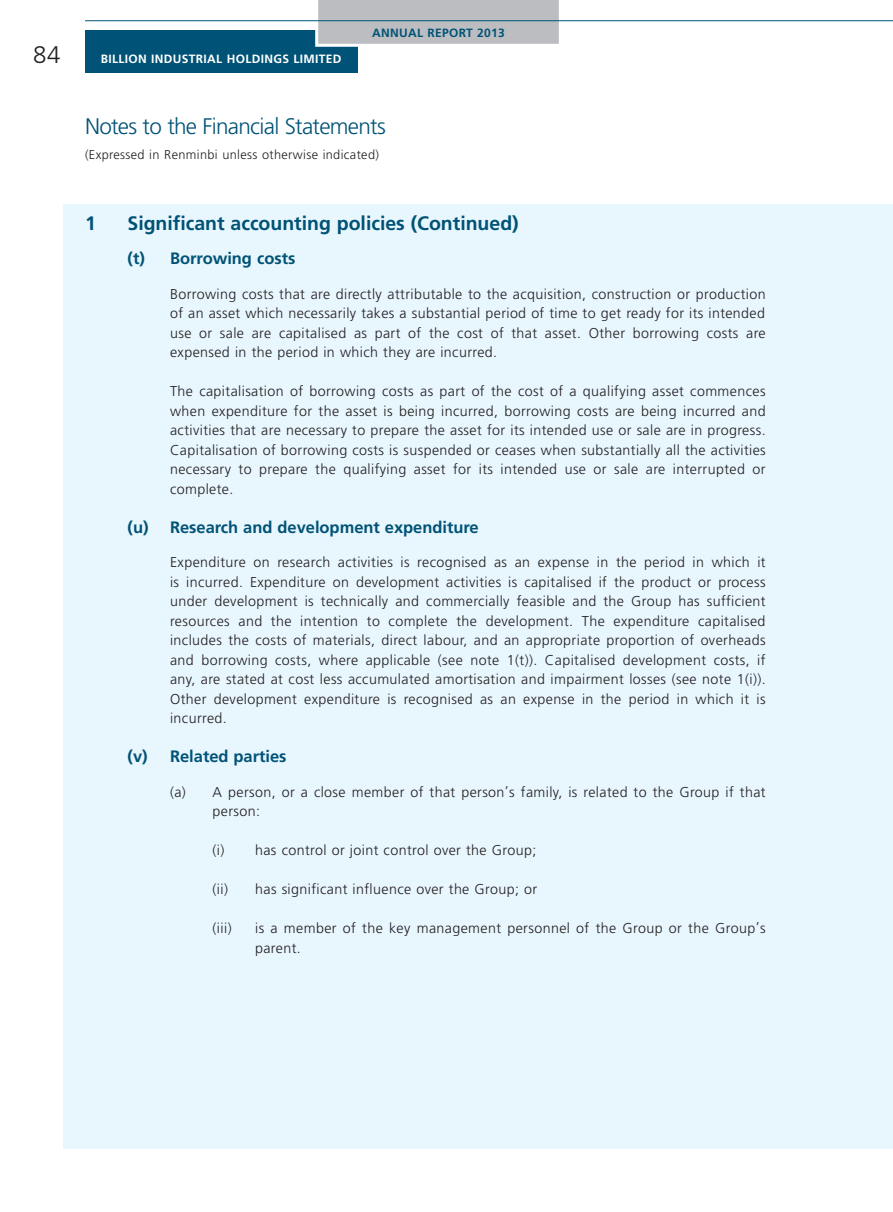
<style>
.page{position:relative;width:893px;height:1212px;background:#fff}
.page>*{position:absolute;margin:0;border:0;box-sizing:border-box;transform-origin:0 0}
.t1{font:300 24px "Frutiger LT Std";color:#231f20}
.t2{font:300 22.5px "Frutiger LT Std";letter-spacing:-.03em;color:#005376}
.Heading_1{font:700 19.5px "Frutiger LT Std";color:#005376}
.Heading_2{font:700 16.5px "Frutiger LT Std";color:#005376}
.Body_Text{font:300 14.25px/19.5px "Frutiger LT Std";letter-spacing:.03em;color:#231f20;text-align:justify}
.t3{font:300 12.75px "Frutiger LT Std";letter-spacing:.03em;color:#231f20}
.t4{font:700 12px "Frutiger LT Std";letter-spacing:.03em;color:#fff}
.t5{font:700 12px "Frutiger LT Std";letter-spacing:.03em;color:#005376}
</style>
<div class="page">
<div style="left:64px;top:204px;width:829px;height:944px;background:#e8f6fd"></div>
<div style="left:85px;top:30px;width:272px;height:42px;background:#005376"></div>
<svg style="left:315px;top:0;width:247px;height:47px"></svg>
<hr style="left:85px;top:20px;width:808px;height:1px;background:#005376">
<h1 class="t1" style="left:33px;top:41px;width:29px">84</h1>
<p class="t4" style="left:101px;top:52px;width:242px">BILLION INDUSTRIAL HOLDINGS LIMITED</p>
<p class="t5" style="left:372px;top:26px;width:134px">ANNUAL REPORT 2013</p>
<h2 class="t2" style="left:85px;top:113px;width:302px">Notes to the Financial Statements</h2>
<p class="t3" style="left:85px;top:147px;width:295px">(Expressed in Renminbi unless otherwise indicated)</p>
<p class="Heading_1" style="left:85px;top:212px;width:12px">1</p>
<p class="Heading_1" style="left:128px;top:212px;width:393px">Significant accounting policies (Continued)</p>
<p class="Heading_2" style="left:128px;top:249px;width:169px">(t) Borrowing costs</p>
<p class="Body_Text" style="left:170px;top:284px;width:597px">Borrowing costs that are directly attributable to the acquisition, construction or production of an asset which necessarily takes a substantial period of time to get ready for its intended use or sale are capitalised as part of the cost of that asset. Other borrowing costs are expensed in the period in which they are incurred.</p>
<p class="Body_Text" style="left:170px;top:382px;width:597px">The capitalisation of borrowing costs as part of the cost of a qualifying asset commences when expenditure for the asset is being incurred, borrowing costs are being incurred and activities that are necessary to prepare the asset for its intended use or sale are in progress.<br>Capitalisation of borrowing costs is suspended or ceases when substantially all the activities necessary to prepare the qualifying asset for its intended use or sale are interrupted or complete.</p>
<p class="Heading_2" style="left:128px;top:517px;width:353px">(u) Research and development expenditure</p>
<p class="Body_Text" style="left:170px;top:553px;width:597px">Expenditure on research activities is recognised as an expense in the period in which it is incurred. Expenditure on development activities is capitalised if the product or process under development is technically and commercially feasible and the Group has sufficient resources and the intention to complete the development. The expenditure capitalised includes the costs of materials, direct labour, and an appropriate proportion of overheads and borrowing costs, where applicable (see note 1(t)). Capitalised development costs, if any, are stated at cost less accumulated amortisation and impairment losses (see note 1(i)).<br>Other development expenditure is recognised as an expense in the period in which it is incurred.</p>
<p class="Heading_2" style="left:128px;top:747px;width:160px">(v) Related parties</p>
<p class="Body_Text" style="left:213px;top:782px;width:555px;text-indent:-43px">(a) A person, or a close member of that person’s family, is related to the Group if that person:</p>
<p class="Body_Text" style="left:213px;top:841px;width:325px">(i) has control or joint control over the Group;</p>
<p class="Body_Text" style="left:213px;top:880px;width:326px">(ii) has significant influence over the Group; or</p>
<p class="Body_Text" style="left:213px;top:919px;width:21px">(iii)</p>
<p class="Body_Text" style="left:255px;top:919px;width:512px">is a member of the key management personnel of the Group or the Group’s parent.</p>
</div>
